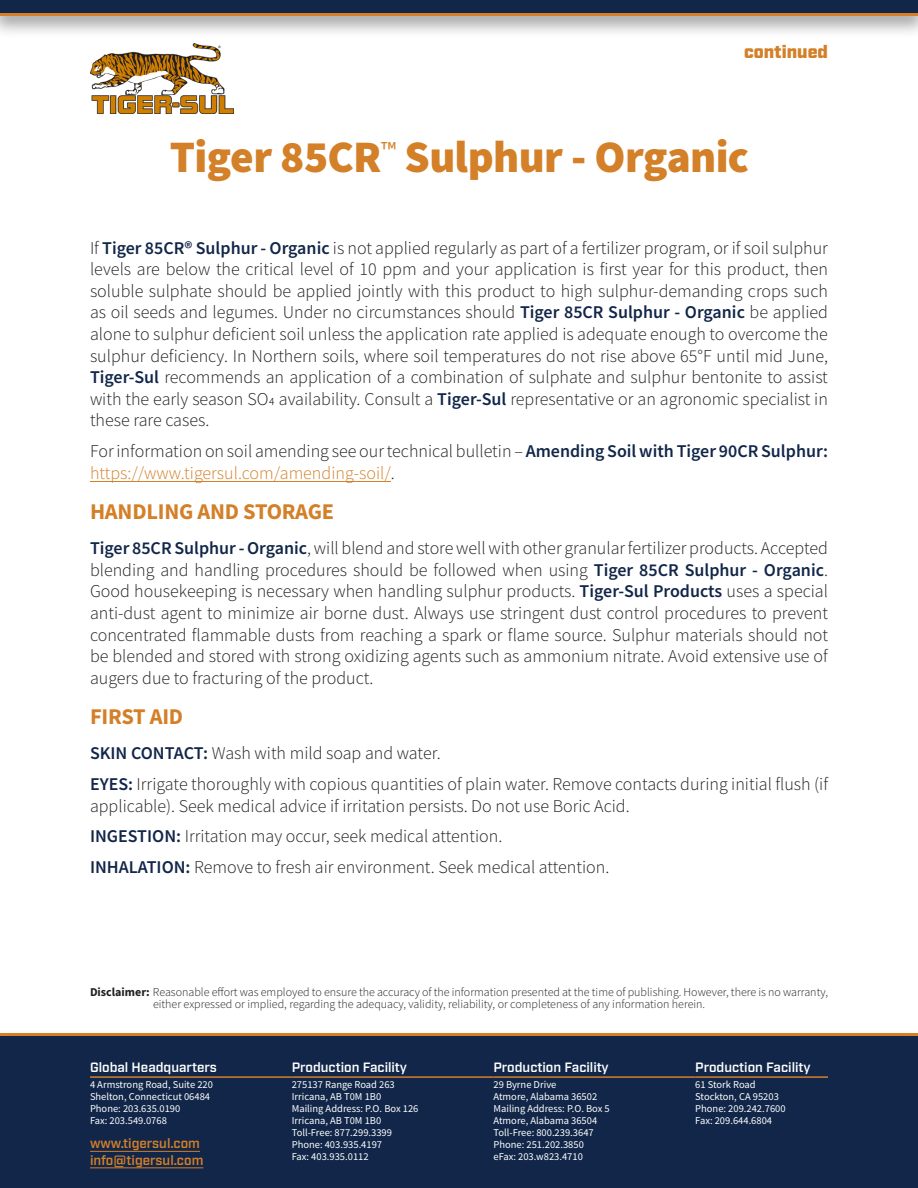
<style>
.page{position:relative;width:918px;height:1188px;background:#fff}
.page>*{position:absolute;margin:0;border:0;box-sizing:border-box;transform-origin:0 0}
._01_Page_Heading_-_P{font:900 45px "Source Sans Pro";letter-spacing:-.015em;color:#d38028}
._03_Section_Heading{font:700 22.5px "Source Sans Pro";letter-spacing:-.01em;color:#d38028}
._04_Body{font:300 18px/21.6px "Source Sans Pro";color:#231f20;text-align:justify}
._04_Body-2{font:900 18px "Industry";color:#d38028}
.Location_Name{font:600 13.5px "Industry";color:#fff}
.Location_Name-2{font:600 13.5px "Industry";color:#d38028}
._05_Disclaimer{font:300 12px/12px "Source Sans Pro";color:#231f20}
.Location_Address{font:10.5px "Source Sans Pro";color:#fff}
.s1{font-weight:600;color:#112649}
.s2{color:#d38028}
.s3{font-weight:700}
</style>
<div class="page">
<div style="left:0;top:1029px;width:918px;height:159px;background:#231f20;opacity:.4"></div>
<div style="left:0;top:1035px;width:918px;height:153px;background:#112649"></div>
<hr style="left:494px;top:1076px;width:201px;height:2px;background:#d38028">
<hr style="left:90px;top:1076px;width:202px;height:2px;background:#d38028">
<hr style="left:90px;top:1151px;width:110px;height:1px;background:#d38028">
<hr style="left:90px;top:1167px;width:113px;height:1px;background:#d38028">
<hr style="left:292px;top:1076px;width:202px;height:2px;background:#d38028">
<hr style="left:695px;top:1076px;width:133px;height:2px;background:#d38028">
<hr style="left:0;top:1034px;width:918px;height:2px;background:#d38028">
<img style="left:90px;top:44px;width:143px;height:70px">
<hr style="left:90px;top:481px;width:301px;height:1px;background:#d38028">
<div style="left:0;top:0;width:918px;height:39px;background:#231f20;opacity:.4"></div>
<div style="left:0;top:0;width:918px;height:15px;background:#112649"></div>
<hr style="left:0;top:14px;width:918px;height:2px;background:#d38028">
<p class="_04_Body-2" style="left:744px;top:41px;width:85px">continued</p>
<p class="_01_Page_Heading_-_P" style="left:170px;top:126px;width:581px">Tiger 85CR<sup>™</sup> Sulphur - Organic</p>
<p class="_04_Body" style="left:90px;top:237px;width:740px">If <span class="s1">Tiger 85CR® Sulphur - Organic</span> is not applied regularly as part of a fertilizer program, or if soil sulphur levels are below the critical level of 10 ppm and your application is first year for this product, then soluble sulphate should be applied jointly with this product to high sulphur-demanding crops such as oil seeds and legumes. Under no circumstances should <span class="s1">Tiger 85CR Sulphur - Organic</span> be applied alone to sulphur deficient soil unless the application rate applied is adequate enough to overcome the sulphur deficiency. In Northern soils, where soil temperatures do not rise above 65°F until mid June, <span class="s1">Tiger-Sul</span> recommends an application of a combination of sulphate and sulphur bentonite to assist with the early season SO4 availability. Consult a <span class="s1">Tiger-Sul</span> representative or an agronomic specialist in these rare cases.</p>
<p class="_04_Body" style="left:90px;top:440px;width:740px">For information on soil amending see our technical bulletin – <span class="s1">Amending Soil with Tiger 90CR Sulphur: </span><span class="s2">https://www.tigersul.com/amending-soil/</span>.</p>
<p class="_03_Section_Heading" style="left:90px;top:496px;width:246px">HANDLING AND STORAGE</p>
<p class="_04_Body" style="left:90px;top:537px;width:740px"><span class="s1">Tiger 85CR Sulphur - Organic</span>, will blend and store well with other granular fertilizer products. Accepted blending and handling procedures should be followed when using <span class="s1">Tiger 85CR Sulphur - Organic</span>.<br>Good housekeeping is necessary when handling sulphur products. <span class="s1">Tiger-Sul Products</span> uses a special anti-dust agent to minimize air borne dust. Always use stringent dust control procedures to prevent concentrated flammable dusts from reaching a spark or flame source. Sulphur materials should not be blended and stored with strong oxidizing agents such as ammonium nitrate. Avoid extensive use of augers due to fracturing of the product.</p>
<p class="_03_Section_Heading" style="left:90px;top:701px;width:95px">FIRST AID</p>
<p class="_04_Body" style="left:90px;top:743px;width:352px"><span class="s1">SKIN CONTACT:</span> Wash with mild soap and water.</p>
<p class="_04_Body" style="left:90px;top:773px;width:740px"><span class="s1">EYES:</span> Irrigate thoroughly with copious quantities of plain water. Remove contacts during initial flush (if applicable). Seek medical advice if irritation persists. Do not use Boric Acid.</p>
<p class="_04_Body" style="left:90px;top:825px;width:414px"><span class="s1">INGESTION:</span> Irritation may occur, seek medical attention.</p>
<p class="_04_Body" style="left:90px;top:856px;width:521px"><span class="s1">INHALATION:</span> Remove to fresh air environment. Seek medical attention.</p>
<p class="_05_Disclaimer" style="left:153px;top:986px;width:677px;text-indent:-63px"><span class="s3">Disclaimer:</span> Reasonable effort was employed to ensure the accuracy of the information presented at the time of publishing. However, there is no warranty, either expressed or implied, regarding the adequacy, validity, reliability, or completeness of any information herein.</p>
<p class="Location_Name" style="left:90px;top:1059px;width:128px">Global Headquarters</p>
<p class="Location_Address" style="left:90px;top:1078px;width:124px">4 Armstrong Road, Suite 220</p>
<p class="Location_Address" style="left:90px;top:1090px;width:122px">Shelton, Connecticut 06484</p>
<p class="Location_Address" style="left:90px;top:1102px;width:92px">Phone: 203.635.0190</p>
<p class="Location_Address" style="left:90px;top:1114px;width:78px">Fax: 203.549.0768</p>
<p class="Location_Name-2" style="left:90px;top:1136px;width:112px">www.tigersul.com</p>
<p class="Location_Name-2" style="left:90px;top:1152px;width:115px">info@tigersul.com</p>
<p class="Location_Name" style="left:292px;top:1059px;width:117px">Production Facility</p>
<p class="Location_Address" style="left:292px;top:1078px;width:105px">275137 Range Road 263</p>
<p class="Location_Address" style="left:292px;top:1090px;width:91px">Irricana, AB T0M 1B0</p>
<p class="Location_Address" style="left:292px;top:1102px;width:128px">Mailing Address: P.O. Box 126</p>
<p class="Location_Address" style="left:292px;top:1114px;width:91px">Irricana, AB T0M 1B0</p>
<p class="Location_Address" style="left:292px;top:1126px;width:102px">Toll-Free: 877.299.3399</p>
<p class="Location_Address" style="left:292px;top:1138px;width:92px">Phone: 403.935.4197</p>
<p class="Location_Address" style="left:292px;top:1150px;width:78px">Fax: 403.935.0112</p>
<p class="Location_Name" style="left:494px;top:1059px;width:117px">Production Facility</p>
<p class="Location_Address" style="left:494px;top:1078px;width:64px">29 Byrne Drive</p>
<p class="Location_Address" style="left:494px;top:1090px;width:105px">Atmore, Alabama 36502</p>
<p class="Location_Address" style="left:494px;top:1102px;width:118px">Mailing Address: P.O. Box 5</p>
<p class="Location_Address" style="left:494px;top:1114px;width:105px">Atmore, Alabama 36504</p>
<p class="Location_Address" style="left:494px;top:1126px;width:102px">Toll-Free: 800.239.3647</p>
<p class="Location_Address" style="left:494px;top:1138px;width:92px">Phone: 251.202.3850</p>
<p class="Location_Address" style="left:494px;top:1150px;width:91px">eFax: 203.w823.4710</p>
<p class="Location_Name" style="left:695px;top:1059px;width:117px">Production Facility</p>
<p class="Location_Address" style="left:695px;top:1078px;width:62px">61 Stork Road</p>
<p class="Location_Address" style="left:695px;top:1090px;width:85px">Stockton, CA 95203</p>
<p class="Location_Address" style="left:695px;top:1102px;width:92px">Phone: 209.242.7600</p>
<p class="Location_Address" style="left:695px;top:1114px;width:78px">Fax: 209.644.6804</p>
</div>
